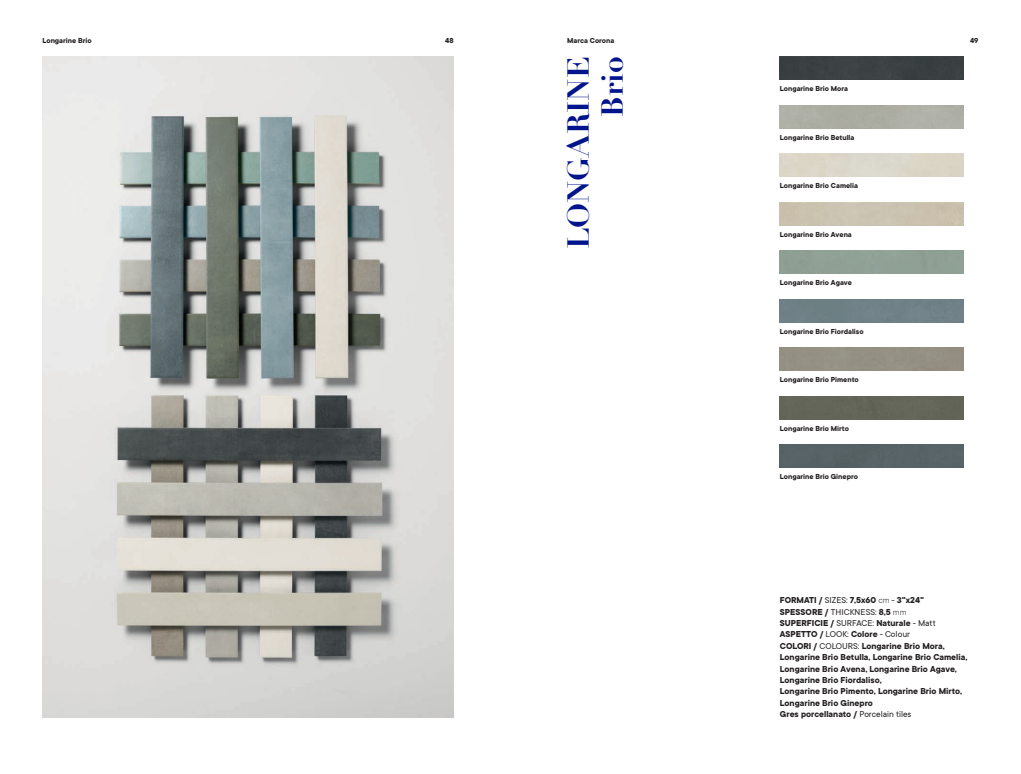
<style>
.page{position:relative;width:1021px;height:774px;background:#fff}
.page>*{position:absolute;margin:0;border:0;box-sizing:border-box;transform-origin:0 0}
.t1{font:700 30px "Didot LT Pro";color:#00148b}
.titoli{font:700 9.5px/11.4px "TT Commons";color:#231f20}
.t2{font:700 8px "TT Commons";color:#231f20}
.s1{font-weight:400}
.s2{font-weight:300}
</style>
<div class="page">
<div style="left:780px;top:57px;width:183px;height:23px;background:#3b4041"></div>
<div style="left:780px;top:396px;width:183px;height:23px;background:#626558"></div>
<div style="left:780px;top:445px;width:183px;height:23px;background:#576366"></div>
<img style="left:43px;top:57px;width:411px;height:660px">
<p class="t2" style="left:43px;top:36px;width:51px">Longarine Brio</p>
<p class="t2" style="left:445px;top:36px;width:10px">48</p>
<p class="t2" style="left:567px;top:36px;width:49px">Marca Corona</p>
<p class="t2" style="left:970px;top:36px;width:10px">49</p>
<p class="t1" style="left:559px;top:249px;width:194px;rotate:-90deg">LONGARINE</p>
<p class="t1" style="left:593px;top:117px;width:61px;rotate:-90deg">Brio</p>
<p class="t2" style="left:780px;top:84px;width:69px">Longarine Brio Mora</p>
<p class="t2" style="left:780px;top:133px;width:76px">Longarine Brio Betulla</p>
<p class="t2" style="left:780px;top:181px;width:79px">Longarine Brio Camelia</p>
<p class="t2" style="left:780px;top:230px;width:73px">Longarine Brio Avena</p>
<p class="t2" style="left:780px;top:278px;width:73px">Longarine Brio Agave</p>
<p class="t2" style="left:780px;top:327px;width:85px">Longarine Brio Fiordaliso</p>
<p class="t2" style="left:780px;top:375px;width:80px">Longarine Brio Pimento</p>
<p class="t2" style="left:780px;top:424px;width:71px">Longarine Brio Mirto</p>
<p class="t2" style="left:780px;top:472px;width:80px">Longarine Brio Ginepro</p>
<p class="titoli" style="left:780px;top:595px;width:146px">FORMATI / <span class="s1">SIZES:</span> 7,5x60 <span class="s2">cm</span> <span class="s1">-</span> 3"x24"</p>
<p class="titoli" style="left:780px;top:606px;width:128px">SPESSORE / <span class="s1">THICKNESS:</span> 8,5 <span class="s2">mm</span></p>
<p class="titoli" style="left:780px;top:618px;width:157px">SUPERFICIE / <span class="s1">SURFACE:</span> Naturale <span class="s1">- Matt</span></p>
<p class="titoli" style="left:780px;top:629px;width:132px">ASPETTO / <span class="s1">LOOK:</span> Colore <span class="s1">- Colour</span></p>
<p class="titoli" style="left:780px;top:640px;width:189px">COLORI / <span class="s1">COLOURS:</span> Longarine Brio Mora, Longarine Brio Betulla, Longarine Brio Camelia, Longarine Brio Avena, Longarine Brio Agave, Longarine Brio Fiordaliso,<br>Longarine Brio Pimento, Longarine Brio Mirto, Longarine Brio Ginepro</p>
<p class="titoli" style="left:780px;top:709px;width:133px">Gres porcellanato / <span class="s1">Porcelain tiles</span></p>
</div>
